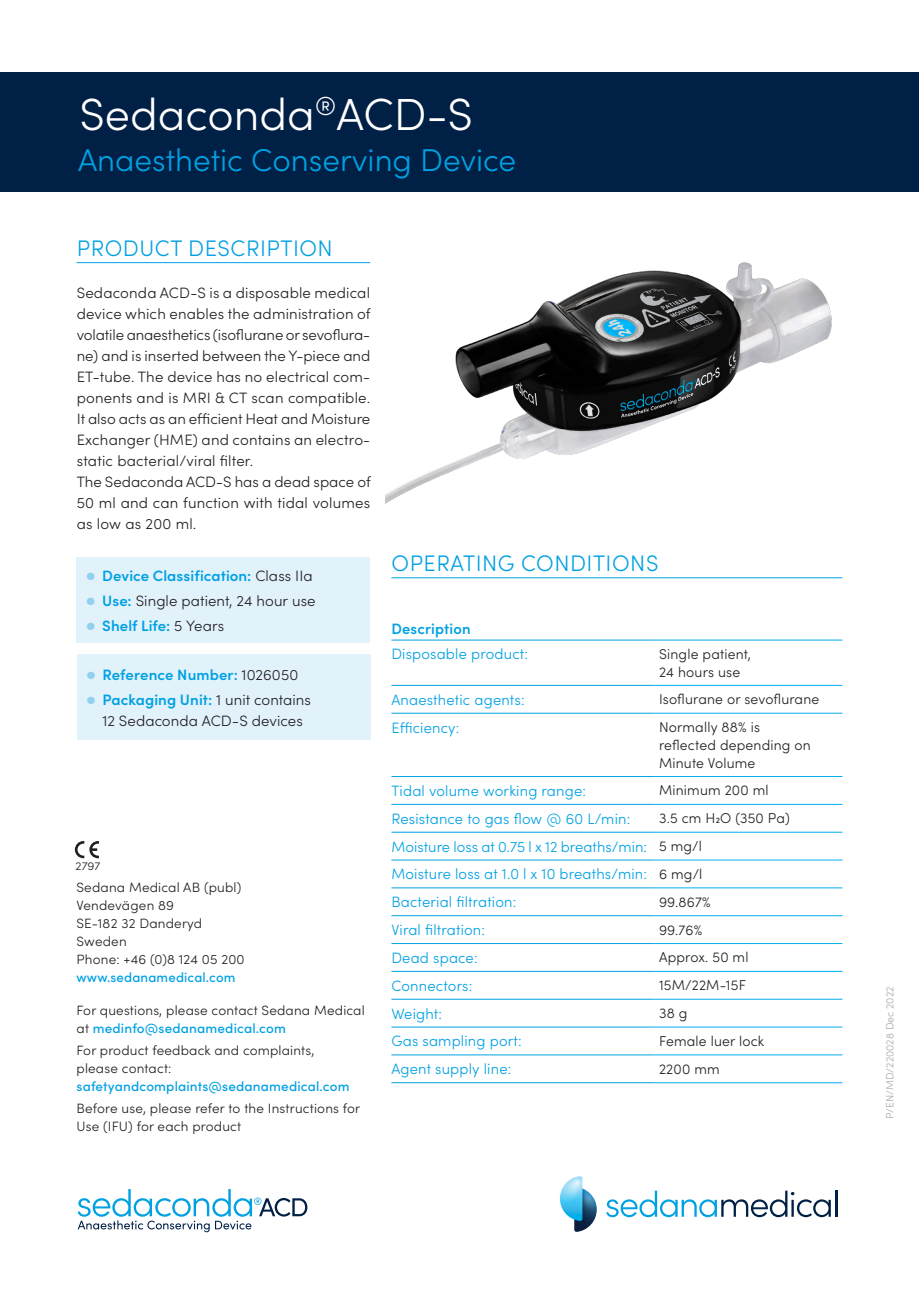
<style>
.page{position:relative;width:919px;height:1289px;background:#fff}
.page>*{position:absolute;margin:0;border:0;box-sizing:border-box;transform-origin:0 0}
.Referat{font:300 45px "Sofia Pro";color:#fff}
.Referat-2{font:300 31.5px "Sofia Pro";color:#00a1e3}
.Überschrift_Inhalt_1{font:300 22.5px "Sofia Pro";letter-spacing:.025em;color:#00a1e3}
.Text_book_9_5_pt{font:300 15px/21px "Sofia Pro";letter-spacing:.01em;color:#231f20}
.Text_book_9_pt_Tabel{font:300 15px "Sofia Pro";letter-spacing:.015em;color:#00a1e3}
.Text_book_9_5_pt-2{font:600 15px "Sofia Pro";letter-spacing:.005em;color:#00a1e3}
.Text_book_9_pt_Tabel-2{font:300 14.25px/18px "Sofia Pro";letter-spacing:.015em;color:#231f20}
.Text_book_9_5_pt-3{font:300 13.5px/18px "Sofia Pro";letter-spacing:.015em;color:#231f20}
.Text_book_9_5_pt-4{font:500 13.5px "Sofia Pro";letter-spacing:.01em;color:#00a1e3}
.Subhead{font:300 11.4px "Sofia Pro";color:#231f20;scale:1.05 1}
.Absatzformat_1{font:300 10.5px "Sofia Pro";color:#a8a9ad}
.s1{font-weight:700;font-size:24px;color:#8fd1ef}
.s2{font-weight:300;color:#231f20}
.s3{font-weight:600;color:#00a1e3}
.s4{font-weight:500;color:#00a1e3}
</style>
<div class="page">
<div style="left:0;top:72px;width:918px;height:119px;background:#002045"></div>
<hr style="left:77px;top:262px;width:293px;height:1px;background:#00a1e3">
<div style="left:76px;top:557px;width:294px;height:85px;background:#e1f2fb"></div>
<div style="left:77px;top:655px;width:293px;height:85px;background:#e1f2fb"></div>
<hr style="left:391px;top:577px;width:451px;height:1px;background:#00a1e3">
<hr style="left:653px;top:640px;width:189px;height:1px;background:#00aeef">
<hr style="left:653px;top:685px;width:189px;height:1px;background:#00aeef">
<hr style="left:653px;top:713px;width:189px;height:1px;background:#00aeef">
<hr style="left:653px;top:776px;width:189px;height:1px;background:#00aeef">
<hr style="left:653px;top:804px;width:189px;height:1px;background:#00aeef">
<hr style="left:653px;top:832px;width:189px;height:1px;background:#00aeef">
<hr style="left:653px;top:859px;width:189px;height:1px;background:#00aeef">
<hr style="left:653px;top:887px;width:189px;height:1px;background:#00aeef">
<hr style="left:653px;top:915px;width:189px;height:1px;background:#00aeef">
<hr style="left:653px;top:943px;width:189px;height:1px;background:#00aeef">
<hr style="left:653px;top:971px;width:189px;height:1px;background:#00aeef">
<hr style="left:653px;top:998px;width:189px;height:1px;background:#00aeef">
<hr style="left:653px;top:1026px;width:189px;height:1px;background:#00aeef">
<hr style="left:653px;top:1054px;width:189px;height:1px;background:#00aeef">
<hr style="left:653px;top:1082px;width:189px;height:1px;background:#00aeef">
<hr style="left:391px;top:640px;width:262px;height:1px;background:#00a1e3">
<hr style="left:391px;top:685px;width:262px;height:1px;background:#00a1e3">
<hr style="left:391px;top:713px;width:262px;height:1px;background:#00a1e3">
<hr style="left:391px;top:776px;width:262px;height:1px;background:#00a1e3">
<hr style="left:391px;top:804px;width:262px;height:1px;background:#00a1e3">
<hr style="left:391px;top:832px;width:262px;height:1px;background:#00a1e3">
<hr style="left:391px;top:859px;width:262px;height:1px;background:#00a1e3">
<hr style="left:391px;top:887px;width:262px;height:1px;background:#00a1e3">
<hr style="left:391px;top:915px;width:262px;height:1px;background:#00a1e3">
<hr style="left:391px;top:943px;width:262px;height:1px;background:#00a1e3">
<hr style="left:391px;top:971px;width:262px;height:1px;background:#00a1e3">
<hr style="left:391px;top:998px;width:262px;height:1px;background:#00a1e3">
<hr style="left:391px;top:1026px;width:262px;height:1px;background:#00a1e3">
<hr style="left:391px;top:1054px;width:262px;height:1px;background:#00a1e3">
<hr style="left:391px;top:1082px;width:262px;height:1px;background:#00a1e3">
<img style="left:386px;top:262px;width:446px;height:241px">
<svg style="left:606px;top:1190px;width:224px;height:27px"></svg>
<hr style="left:835px;top:1190px;width:2px;height:26px;background:#002045">
<svg style="left:560px;top:1176px;width:37px;height:55px"></svg>
<svg style="left:78px;top:1189px;width:229px;height:43px"></svg>
<svg style="left:75px;top:841px;width:24px;height:17px"></svg>
<p class="Referat" style="left:79px;top:82px;width:395px">Sedaconda<sup>®</sup>ACD-S</p>
<p class="Referat-2" style="left:78px;top:137px;width:440px">Anaesthetic Conserving Device</p>
<p class="Überschrift_Inhalt_1" style="left:77px;top:232px;width:257px">PRODUCT DESCRIPTION</p>
<p class="Text_book_9_5_pt" style="left:77px;top:281px;width:295px">Sedaconda ACD-S is a disposable medical device which enables the administration of volatile anaesthetics (isoflurane or sevoflura&shy;ne) and is inserted between the Y-piece and ET-tube. The device has no electrical com&shy;ponents and is MRI &amp; CT scan compatible.<br>It also acts as an efficient Heat and Moisture Exchanger (HME) and contains an electro&shy;static bacterial/viral filter.</p>
<p class="Text_book_9_5_pt" style="left:77px;top:470px;width:295px;text-align:justify">The Sedaconda ACD-S has a dead space of 50 ml and can function with tidal volumes as low as 200 ml.</p>
<p class="Text_book_9_5_pt-2" style="left:85px;top:564px;width:229px"><span class="s1">•</span> Device Classification: <span class="s2">Class IIa</span></p>
<p class="Text_book_9_5_pt" style="left:85px;top:589px;width:232px"><span class="s1">•</span> <span class="s3">Use:</span> Single patient, 24 hour use</p>
<p class="Text_book_9_5_pt-2" style="left:85px;top:614px;width:140px"><span class="s1">•</span> Shelf Life: <span class="s2">5 Years</span></p>
<p class="Text_book_9_5_pt-2" style="left:85px;top:663px;width:214px"><span class="s1">•</span> Reference Number: <span class="s2">1026050</span></p>
<p class="Text_book_9_5_pt" style="left:85px;top:688px;width:227px;text-align:center"><span class="s1">•</span> <span class="s3">Packaging Unit:</span> 1 unit contains<br>12 Sedaconda ACD-S devices</p>
<p class="Subhead" style="left:76px;top:858px;width:25px">2797</p>
<p class="Text_book_9_5_pt-3" style="left:76px;top:877px;width:166px">Sedana Medical AB (publ)</p>
<p class="Text_book_9_5_pt-3" style="left:76px;top:895px;width:99px">Vendevägen 89</p>
<p class="Text_book_9_5_pt-3" style="left:76px;top:913px;width:127px">SE-182 32 Danderyd</p>
<p class="Text_book_9_5_pt-3" style="left:76px;top:931px;width:52px">Sweden</p>
<p class="Text_book_9_5_pt-3" style="left:76px;top:949px;width:169px">Phone: +46 (0)8 124 05 200</p>
<p class="Text_book_9_5_pt-4" style="left:76px;top:967px;width:160px">www.sedanamedical.com</p>
<p class="Text_book_9_5_pt-3" style="left:76px;top:1000px;width:290px">For questions, please contact Sedana Medical at <span class="s4">medinfo@sedanamedical.com</span></p>
<p class="Text_book_9_5_pt-3" style="left:76px;top:1040px;width:274px">For product feedback and complaints, please contact: <span class="s4">safetyandcomplaints@sedanamedical.com</span></p>
<p class="Text_book_9_5_pt-3" style="left:76px;top:1098px;width:285px">Before use, please refer to the Instructions for<br>Use (IFU) for each product</p>
<p class="Überschrift_Inhalt_1" style="left:391px;top:547px;width:268px">OPERATING CONDITIONS</p>
<p class="Text_book_9_5_pt-2" style="left:391px;top:617px;width:81px">Description</p>
<p class="Text_book_9_pt_Tabel" style="left:391px;top:643px;width:138px">Disposable product:</p>
<p class="Text_book_9_pt_Tabel-2" style="left:659px;top:644px;width:93px">Single patient,<br>24 hours use</p>
<p class="Text_book_9_pt_Tabel" style="left:391px;top:688px;width:135px">Anaesthetic agents:</p>
<p class="Text_book_9_pt_Tabel-2" style="left:659px;top:689px;width:162px">Isoflurane or sevoflurane</p>
<p class="Text_book_9_pt_Tabel" style="left:391px;top:716px;width:69px">Efficiency:</p>
<p class="Text_book_9_pt_Tabel-2" style="left:659px;top:717px;width:153px">Normally 88% is reflected depending on<br>Minute Volume</p>
<p class="Text_book_9_pt_Tabel" style="left:391px;top:779px;width:196px">Tidal volume working range:</p>
<p class="Text_book_9_pt_Tabel-2" style="left:659px;top:780px;width:111px">Minimum 200 ml</p>
<p class="Text_book_9_pt_Tabel" style="left:391px;top:807px;width:240px">Resistance to gas flow @ 60 L/min:</p>
<p class="Text_book_9_pt_Tabel-2" style="left:659px;top:808px;width:132px">3.5 cm H2O (350 Pa)</p>
<p class="Text_book_9_pt_Tabel" style="left:391px;top:835px;width:257px">Moisture loss at 0.75 l x 12 breaths/min:</p>
<p class="Text_book_9_pt_Tabel-2" style="left:659px;top:836px;width:44px">5 mg/l</p>
<p class="Text_book_9_pt_Tabel" style="left:391px;top:863px;width:257px">Moisture loss at 1.0 l x 10 breaths/min:</p>
<p class="Text_book_9_pt_Tabel-2" style="left:659px;top:864px;width:45px">6 mg/l</p>
<p class="Text_book_9_pt_Tabel" style="left:391px;top:891px;width:126px">Bacterial filtration:</p>
<p class="Text_book_9_pt_Tabel-2" style="left:659px;top:891px;width:53px">99.867%</p>
<p class="Text_book_9_pt_Tabel" style="left:391px;top:918px;width:95px">Viral filtration:</p>
<p class="Text_book_9_pt_Tabel-2" style="left:659px;top:919px;width:45px">99.76%</p>
<p class="Text_book_9_pt_Tabel" style="left:391px;top:946px;width:88px">Dead space:</p>
<p class="Text_book_9_pt_Tabel-2" style="left:659px;top:947px;width:91px">Approx. 50 ml</p>
<p class="Text_book_9_pt_Tabel" style="left:391px;top:974px;width:82px">Connectors:</p>
<p class="Text_book_9_pt_Tabel-2" style="left:659px;top:975px;width:88px">15M/22M-15F</p>
<p class="Text_book_9_pt_Tabel" style="left:391px;top:1002px;width:52px">Weight:</p>
<p class="Text_book_9_pt_Tabel-2" style="left:659px;top:1003px;width:30px">38 g</p>
<p class="Text_book_9_pt_Tabel" style="left:391px;top:1030px;width:132px">Gas sampling port:</p>
<p class="Text_book_9_pt_Tabel-2" style="left:659px;top:1031px;width:107px">Female luer lock</p>
<p class="Text_book_9_pt_Tabel" style="left:391px;top:1058px;width:121px">Agent supply line:</p>
<p class="Text_book_9_pt_Tabel-2" style="left:659px;top:1058px;width:62px">2200 mm</p>
<p class="Absatzformat_1" style="left:882px;top:1118px;width:134px;rotate:-90deg">P/EN/MD/220028 Dec 2022</p>
</div>
